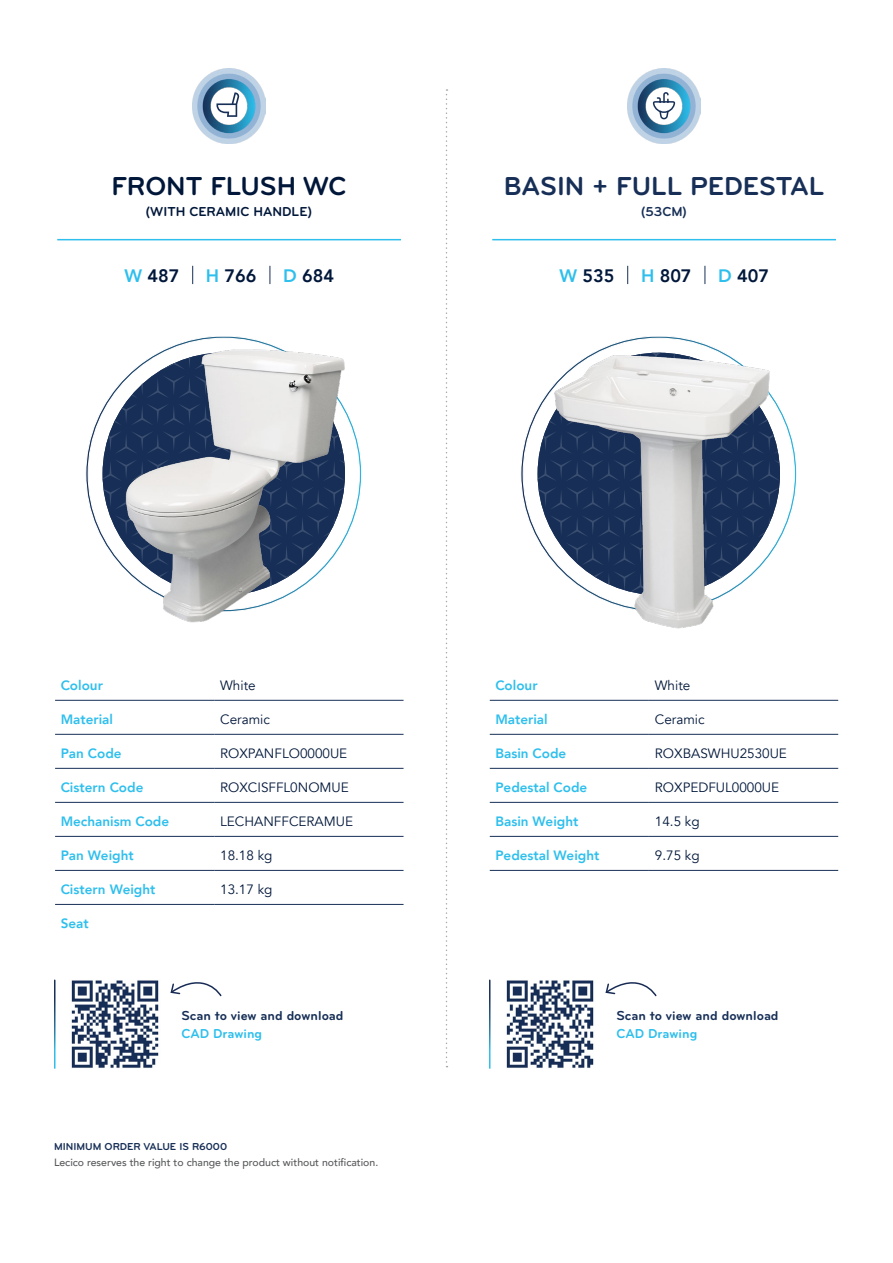
<style>
.page{position:relative;width:893px;height:1263px;background:#fff}
.page>*{position:absolute;margin:0;border:0;box-sizing:border-box;transform-origin:0 0}
.t1{font:700 27px "Bryant";color:#172f57}
.t2{font:700 27px "Bryant";color:#01173a}
.t3{font:800 18px "Avenir";color:#01173a}
.t4{font:800 13.5px "Avenir";color:#2ebfed}
.t5{font:13.5px "Avenir";color:#01173a}
.t6{font:700 13.5px "Bryant";color:#172f57}
.t7{font:700 13.5px "Bryant";color:#2ebfed}
.t8{font:700 13.5px "Bryant";color:#01173a}
.t9{font:500 10.5px "Avenir";color:#58595b}
.t10{font:700 10.5px "Bryant";color:#182f57}
.s1{color:#2ebfed}
</style>
<div class="page">
<svg style="left:521px;top:336px;width:276px;height:203px"></svg>
<svg style="left:538px;top:353px;width:7px;height:45px"></svg>
<svg style="left:538px;top:404px;width:7px;height:77px"></svg>
<svg style="left:538px;top:487px;width:7px;height:50px"></svg>
<hr style="left:55px;top:700px;width:159px;height:1px;background:#172f57">
<hr style="left:214px;top:700px;width:190px;height:1px;background:#172f57">
<hr style="left:55px;top:734px;width:159px;height:1px;background:#172f57">
<hr style="left:214px;top:734px;width:190px;height:1px;background:#172f57">
<hr style="left:55px;top:768px;width:159px;height:1px;background:#172f57">
<hr style="left:214px;top:768px;width:190px;height:1px;background:#172f57">
<hr style="left:55px;top:802px;width:159px;height:1px;background:#172f57">
<hr style="left:214px;top:802px;width:190px;height:1px;background:#172f57">
<hr style="left:55px;top:836px;width:159px;height:1px;background:#172f57">
<hr style="left:214px;top:836px;width:190px;height:1px;background:#172f57">
<hr style="left:55px;top:870px;width:159px;height:1px;background:#172f57">
<hr style="left:214px;top:870px;width:190px;height:1px;background:#172f57">
<hr style="left:55px;top:904px;width:159px;height:1px;background:#172f57">
<hr style="left:214px;top:904px;width:190px;height:1px;background:#172f57">
<hr style="left:490px;top:700px;width:159px;height:1px;background:#172f57">
<hr style="left:649px;top:700px;width:189px;height:1px;background:#172f57">
<hr style="left:490px;top:734px;width:159px;height:1px;background:#172f57">
<hr style="left:649px;top:734px;width:189px;height:1px;background:#172f57">
<hr style="left:490px;top:768px;width:159px;height:1px;background:#172f57">
<hr style="left:649px;top:768px;width:189px;height:1px;background:#172f57">
<hr style="left:490px;top:802px;width:159px;height:1px;background:#172f57">
<hr style="left:649px;top:802px;width:189px;height:1px;background:#172f57">
<hr style="left:490px;top:836px;width:159px;height:1px;background:#172f57">
<hr style="left:649px;top:836px;width:189px;height:1px;background:#172f57">
<hr style="left:490px;top:870px;width:159px;height:1px;background:#172f57">
<hr style="left:649px;top:870px;width:189px;height:1px;background:#172f57">
<svg style="left:192px;top:266px;width:1px;height:18px"></svg>
<svg style="left:270px;top:266px;width:1px;height:18px"></svg>
<svg style="left:627px;top:266px;width:1px;height:18px"></svg>
<svg style="left:705px;top:266px;width:1px;height:18px"></svg>
<hr style="left:57px;top:239px;width:344px;height:1px;background:#2ebfed">
<hr style="left:492px;top:239px;width:344px;height:1px;background:#2ebfed">
<svg style="left:446px;top:89px;width:1px;height:978px"></svg>
<img style="left:627px;top:68px;width:74px;height:75px">
<svg style="left:651px;top:91px;width:25px;height:29px"></svg>
<svg style="left:170px;top:982px;width:52px;height:15px"></svg>
<svg style="left:605px;top:982px;width:52px;height:15px"></svg>
<svg style="left:85px;top:336px;width:277px;height:203px"></svg>
<svg style="left:103px;top:353px;width:7px;height:45px"></svg>
<svg style="left:103px;top:404px;width:7px;height:21px"></svg>
<svg style="left:103px;top:431px;width:7px;height:50px"></svg>
<svg style="left:103px;top:487px;width:7px;height:64px"></svg>
<img style="left:110px;top:337px;width:241px;height:286px">
<img style="left:545px;top:337px;width:240px;height:292px">
<img style="left:192px;top:68px;width:74px;height:75px">
<svg style="left:216px;top:92px;width:23px;height:25px"></svg>
<img style="left:71px;top:980px;width:88px;height:88px">
<img style="left:506px;top:980px;width:88px;height:88px">
<h1 class="t2" style="left:111px;top:170px;width:237px">FRONT FLUSH WC</h1>
<p class="t8" style="left:146px;top:203px;width:168px">(WITH CERAMIC HANDLE)</p>
<h1 class="t1" style="left:504px;top:170px;width:322px">BASIN + FULL PEDESTAL</h1>
<p class="t6" style="left:641px;top:203px;width:48px">(53CM)</p>
<h2 class="t3" style="left:124px;top:262px;width:56px"><span class="s1">W</span> 487</h2>
<h2 class="t3" style="left:206px;top:262px;width:52px"><span class="s1">H</span> 766</h2>
<h2 class="t3" style="left:283px;top:262px;width:52px"><span class="s1">D</span> 684</h2>
<h2 class="t3" style="left:559px;top:262px;width:56px"><span class="s1">W</span> 535</h2>
<h2 class="t3" style="left:641px;top:262px;width:52px"><span class="s1">H</span> 807</h2>
<h2 class="t3" style="left:718px;top:262px;width:52px"><span class="s1">D</span> 407</h2>
<p class="t4" style="left:61px;top:675px;width:44px">Colour</p>
<p class="t5" style="left:220px;top:677px;width:37px">White</p>
<p class="t4" style="left:61px;top:709px;width:54px">Material</p>
<p class="t5" style="left:220px;top:711px;width:51px">Ceramic</p>
<p class="t4" style="left:61px;top:743px;width:62px">Pan Code</p>
<p class="t5" style="left:220px;top:745px;width:129px">ROXPANFLO0000UE</p>
<p class="t4" style="left:61px;top:777px;width:84px">Cistern Code</p>
<p class="t5" style="left:220px;top:779px;width:130px">ROXCISFFL0NOMUE</p>
<p class="t4" style="left:61px;top:811px;width:110px">Mechanism Code</p>
<p class="t5" style="left:220px;top:813px;width:134px">LECHANFFCERAMUE</p>
<p class="t4" style="left:61px;top:845px;width:75px">Pan Weight</p>
<p class="t5" style="left:220px;top:847px;width:54px">18.18 kg</p>
<p class="t4" style="left:61px;top:879px;width:96px">Cistern Weight</p>
<p class="t5" style="left:220px;top:881px;width:54px">13.17 kg</p>
<p class="t4" style="left:61px;top:913px;width:29px">Seat</p>
<p class="t6" style="left:181px;top:1007px;width:164px">Scan to view and download</p>
<p class="t7" style="left:181px;top:1025px;width:82px">CAD Drawing</p>
<p class="t10" style="left:54px;top:1140px;width:175px">MINIMUM ORDER VALUE IS R6000</p>
<p class="t9" style="left:54px;top:1153px;width:326px">Lecico reserves the right to change the product without notification.</p>
<p class="t4" style="left:495px;top:675px;width:44px">Colour</p>
<p class="t5" style="left:655px;top:677px;width:37px">White</p>
<p class="t4" style="left:495px;top:709px;width:54px">Material</p>
<p class="t5" style="left:655px;top:711px;width:51px">Ceramic</p>
<p class="t4" style="left:495px;top:743px;width:72px">Basin Code</p>
<p class="t5" style="left:655px;top:745px;width:134px">ROXBASWHU2530UE</p>
<p class="t4" style="left:495px;top:777px;width:93px">Pedestal Code</p>
<p class="t5" style="left:655px;top:779px;width:126px">ROXPEDFUL0000UE</p>
<p class="t4" style="left:495px;top:811px;width:85px">Basin Weight</p>
<p class="t5" style="left:655px;top:813px;width:46px">14.5 kg</p>
<p class="t4" style="left:495px;top:845px;width:106px">Pedestal Weight</p>
<p class="t5" style="left:655px;top:847px;width:46px">9.75 kg</p>
<p class="t6" style="left:616px;top:1007px;width:164px">Scan to view and download</p>
<p class="t7" style="left:616px;top:1025px;width:82px">CAD Drawing</p>
</div>
